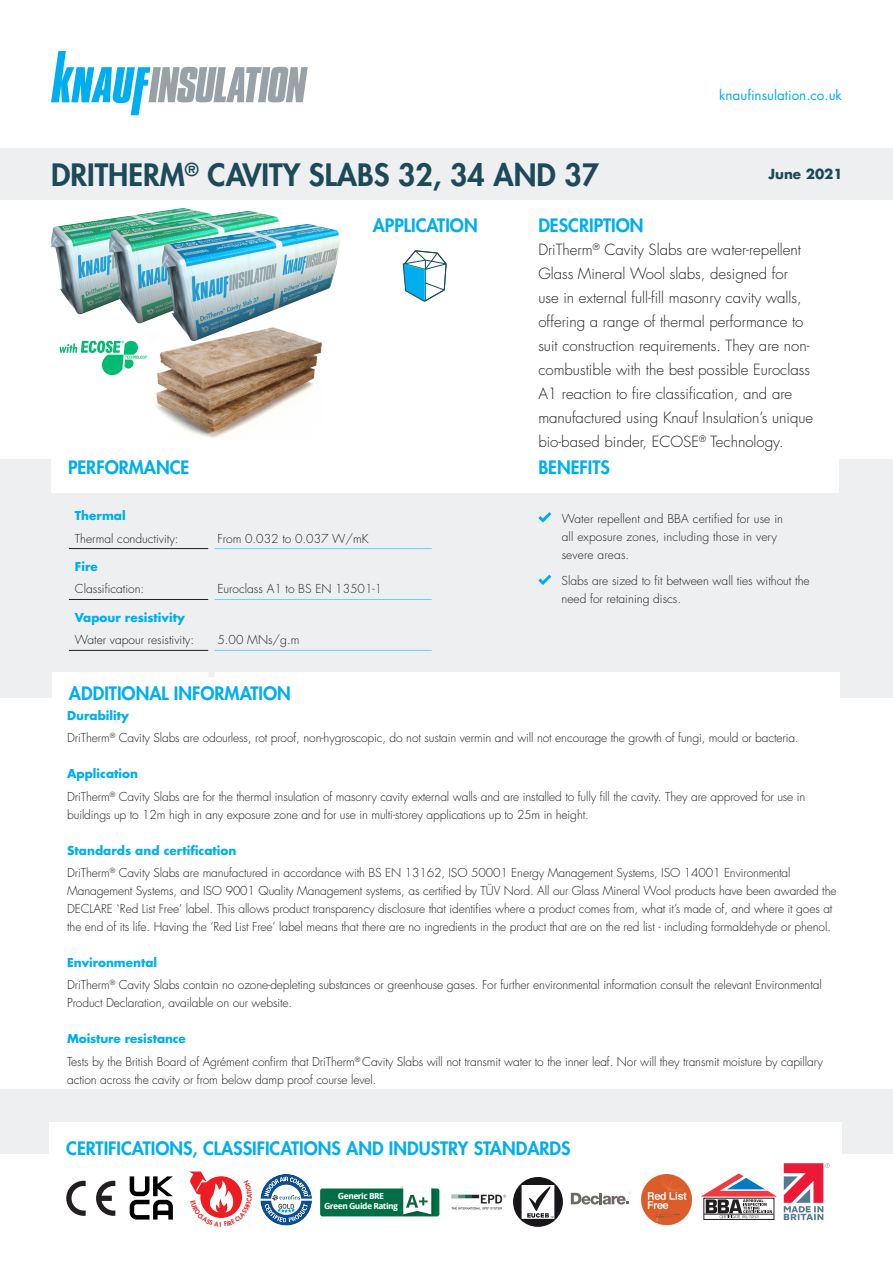
<style>
.page{position:relative;width:893px;height:1263px;background:#fff}
.page>*{position:absolute;margin:0;border:0;box-sizing:border-box;transform-origin:0 0}
.t1{font:800 30px "Futura Std";color:#1c4a58}
.t2{font:800 18px "Futura Std";color:#00aeef}
.Default{font:300 15px/24px "Futura Std";color:#231f20}
.t3{font:13.5px "Futura Std";color:#00aeef}
.Default-2{font:700 13.5px "Futura Std";color:#1c4a58}
.Default-3{font:300 12px/18px "Futura Std";letter-spacing:-.01em;color:#231f20}
.Default-4{font:700 12px "Futura Std";color:#00aeef}
.Default-5{font:300 12px/18px "Futura Std";letter-spacing:.01em;color:#231f20}
.t4{font:700 8.4px/10.1px "Droid Sans";letter-spacing:-.06em;color:#fff;text-align:center;scale:1.05 1}
</style>
<div class="page">
<img style="left:156px;top:341px;width:166px;height:97px">
<div style="left:0;top:459px;width:893px;height:238px;background:#eeeff1"></div>
<div style="left:0;top:1089px;width:893px;height:64px;background:#eeeff1"></div>
<svg style="left:51px;top:51px;width:257px;height:64px"></svg>
<div style="left:0;top:149px;width:893px;height:51px;background:#eeeff1"></div>
<div style="left:51px;top:441px;width:487px;height:51px;background:#fff"></div>
<div style="left:52px;top:672px;width:787px;height:41px;background:#fff"></div>
<div style="left:538px;top:441px;width:300px;height:51px;background:#fff"></div>
<svg style="left:538px;top:512px;width:13px;height:11px"></svg>
<svg style="left:538px;top:575px;width:13px;height:10px"></svg>
<svg style="left:60px;top:341px;width:87px;height:34px"></svg>
<hr style="left:69px;top:548px;width:139px;height:1px;background:#231f20">
<hr style="left:69px;top:599px;width:139px;height:1px;background:#231f20">
<hr style="left:69px;top:650px;width:139px;height:1px;background:#231f20">
<hr style="left:214px;top:548px;width:218px;height:1px;background:#6bcff6">
<hr style="left:214px;top:599px;width:218px;height:1px;background:#6bcff6">
<hr style="left:214px;top:650px;width:218px;height:1px;background:#6bcff6">
<div style="left:208px;top:650px;width:6px;height:27px;background:#eeeff1"></div>
<svg style="left:402px;top:250px;width:45px;height:52px"></svg>
<img style="left:51px;top:208px;width:146px;height:107px">
<img style="left:109px;top:211px;width:171px;height:112px">
<img style="left:162px;top:224px;width:178px;height:117px">
<div style="left:49px;top:1123px;width:793px;height:51px;background:#fff"></div>
<svg style="left:260px;top:1174px;width:52px;height:51px"></svg>
<div style="left:320px;top:1188px;width:119px;height:28px;background:#016f45;border-radius:2px"></div>
<img style="left:400px;top:1187px;width:36px;height:30px">
<svg style="left:400px;top:1186px;width:31px;height:28px"></svg>
<svg style="left:96px;top:1181px;width:19px;height:35px"></svg>
<svg style="left:66px;top:1181px;width:20px;height:35px"></svg>
<svg style="left:701px;top:1173px;width:76px;height:46px"></svg>
<svg style="left:130px;top:1176px;width:43px;height:43px"></svg>
<img style="left:451px;top:1194px;width:56px;height:16px">
<svg style="left:513px;top:1177px;width:50px;height:50px"></svg>
<svg style="left:571px;top:1191px;width:61px;height:13px"></svg>
<img style="left:642px;top:1175px;width:50px;height:50px">
<svg style="left:784px;top:1163px;width:46px;height:57px"></svg>
<svg style="left:189px;top:1171px;width:53px;height:47px"></svg>
<p class="t1" style="left:51px;top:156px;width:550px">DRITHERM<sup>®</sup> CAVITY SLABS 32, 34 AND 37</p>
<p class="t2" style="left:373px;top:214px;width:106px">APPLICATION</p>
<p class="t2" style="left:538px;top:214px;width:107px">DESCRIPTION</p>
<p class="t3" style="left:719px;top:86px;width:124px">knaufinsulation.co.uk</p>
<p class="Default-2" style="left:768px;top:165px;width:76px">June 2021</p>
<p class="t2" style="left:68px;top:456px;width:123px">PERFORMANCE</p>
<p class="Default-4" style="left:75px;top:508px;width:52px">Thermal</p>
<p class="Default-3" style="left:75px;top:529px;width:105px">Thermal conductivity:</p>
<p class="Default-3" style="left:217px;top:529px;width:153px">From 0.032 to 0.037 W/mK</p>
<p class="Default-4" style="left:75px;top:559px;width:24px">Fire</p>
<p class="Default-3" style="left:75px;top:580px;width:71px">Classification:</p>
<p class="Default-3" style="left:217px;top:580px;width:166px">Euroclass A1 to BS EN 13501-1</p>
<p class="Default-4" style="left:75px;top:610px;width:111px">Vapour resistivity</p>
<p class="Default-3" style="left:75px;top:631px;width:121px">Water vapour resistivity:</p>
<p class="Default-3" style="left:217px;top:631px;width:84px">5.00 MNs/g.m</p>
<p class="t2" style="left:69px;top:681px;width:223px">ADDITIONAL INFORMATION</p>
<p class="Default" style="left:538px;top:238px;width:276px">DriTherm<sup>®</sup> Cavity Slabs are water-repellent Glass Mineral Wool slabs, designed for<br>use in external full-fill masonry cavity walls, offering a range of thermal performance to suit construction requirements. They are non&shy;combustible with the best possible Euroclass A1 reaction to fire classification, and are manufactured using Knauf Insulation’s unique bio-based binder, ECOSE<sup>®</sup> Technology.</p>
<p class="t2" style="left:538px;top:456px;width:73px">BENEFITS</p>
<p class="Default-5" style="left:562px;top:510px;width:223px">Water repellent and BBA certified for use in all exposure zones, including those in very severe areas.</p>
<p class="Default-3" style="left:562px;top:572px;width:250px">Slabs are sized to fit between wall ties without the need for retaining discs.</p>
<p class="Default-4" style="left:67px;top:708px;width:63px">Durability</p>
<p class="Default-3" style="left:67px;top:729px;width:733px">DriTherm<sup>®</sup> Cavity Slabs are odourless, rot proof, non-hygroscopic, do not sustain vermin and will not encourage the growth of fungi, mould or bacteria.</p>
<p class="Default-4" style="left:67px;top:766px;width:72px">Application</p>
<p class="Default-3" style="left:67px;top:788px;width:740px">DriTherm<sup>®</sup> Cavity Slabs are for the thermal insulation of masonry cavity external walls and are installed to fully fill the cavity. They are approved for use in buildings up to 12m high in any exposure zone and for use in multi-storey applications up to 25m in height.</p>
<p class="Default-4" style="left:67px;top:842px;width:171px">Standards and certification</p>
<p class="Default-3" style="left:67px;top:864px;width:771px">DriTherm<sup>®</sup> Cavity Slabs are manufactured in accordance with BS EN 13162, ISO 50001 Energy Management Systems, ISO 14001 Environmental Management Systems, and ISO 9001 Quality Management systems, as certified by TÜV Nord. All our Glass Mineral Wool products have been awarded the DECLARE `Red List Free’ label. This allows product transparency disclosure that identifies where a product comes from, what it’s made of, and where it goes at the end of its life. Having the ‘Red List Free’ label means that there are no ingredients in the product that are on the red list - including formaldehyde or phenol.</p>
<p class="Default-4" style="left:67px;top:954px;width:91px">Environmental</p>
<p class="Default-3" style="left:67px;top:976px;width:756px">DriTherm<sup>®</sup> Cavity Slabs contain no ozone-depleting substances or greenhouse gases. For further environmental information consult the relevant Environmental<br>Product Declaration, available on our website.</p>
<p class="Default-4" style="left:67px;top:1031px;width:120px">Moisture resistance</p>
<p class="Default-3" style="left:67px;top:1052px;width:757px">Tests by the British Board of Agrément confirm that DriTherm<sup>®</sup> Cavity Slabs will not transmit water to the inner leaf. Nor will they transmit moisture by capillary action across the cavity or from below damp proof course level.</p>
<p class="t2" style="left:66px;top:1137px;width:506px">CERTIFICATIONS, CLASSIFICATIONS AND INDUSTRY STANDARDS</p>
<p class="t4" style="left:324px;top:1191px;width:72px">Generic BRE<br>Green Guide Rating</p>
</div>
